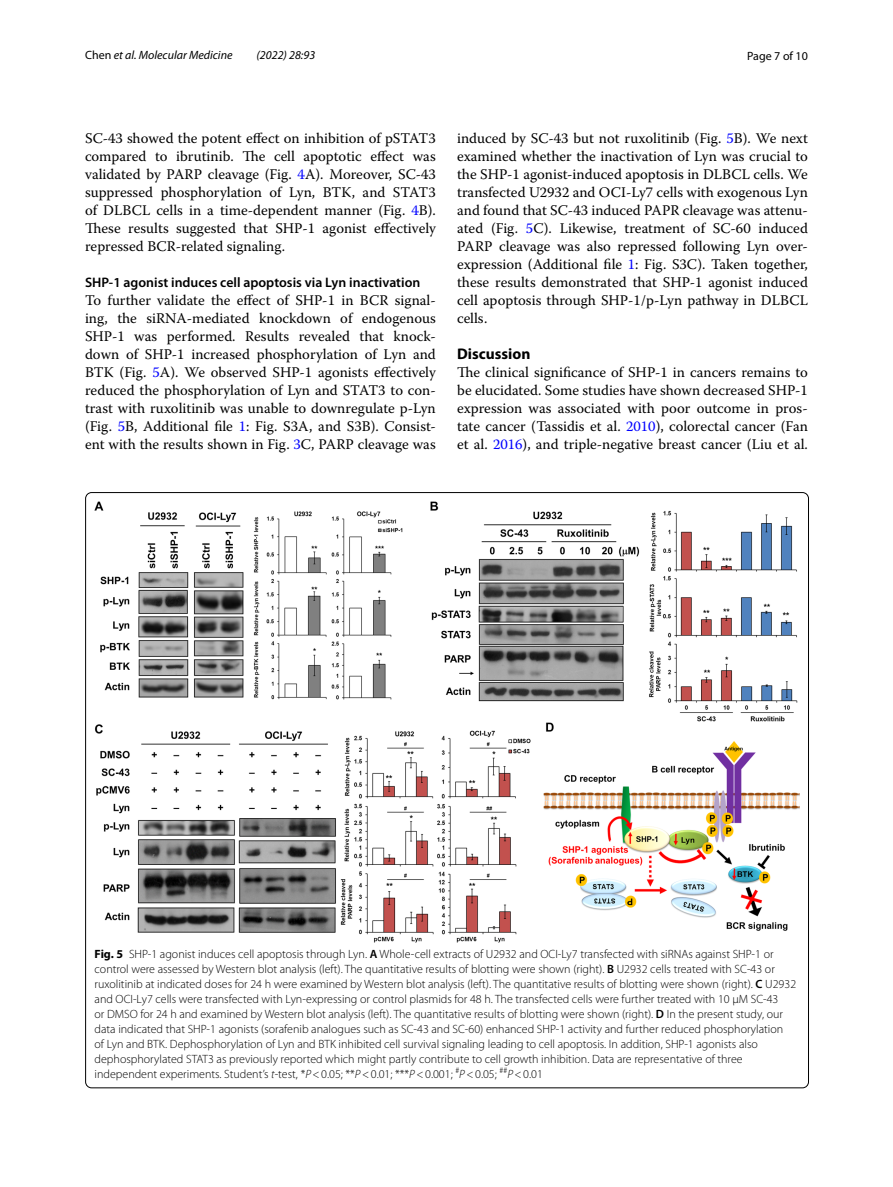
<style>
.page{position:relative;width:893px;height:1187px;background:#fff}
.page>*{position:absolute;margin:0;border:0;box-sizing:border-box;transform-origin:0 0}
.t1{font:700 15.45px "Myriad Pro";color:#000}
.t2{font:14.7px/18px "Warnock Pro";color:#000;text-align:justify}
.t3{font:600 13.8px "Myriad Pro";color:#000}
.t4{font:300 12px/15px "Myriad Pro";color:#000}
.t5{font:italic 12px "Myriad Pro";color:#000}
.t6{font:12px "Myriad Pro";color:#000}
.s1{font-style:normal}
.s2{color:#00f}
.s3{font-weight:700}
.s4{font-weight:600}
.s5{font-style:italic}
</style>
<div class="page">
<img style="left:94px;top:501px;width:706px;height:441px">
<p class="t5" style="left:85px;top:48px;width:149px"><span class="s1">Chen</span> et al. Molecular Medicine</p>
<p class="t5" style="left:257px;top:48px;width:60px">(2022) 28:93</p>
<p class="t6" style="left:747px;top:48px;width:62px">Page 7 of 10</p>
<p class="t2" style="left:85px;top:128px;width:352px">SC-43 showed the potent effect on inhibition of pSTAT3 compared to ibrutinib. The cell apoptotic effect was validated by PARP cleavage (Fig. <span class="s2">4</span>A). Moreover, SC-43 suppressed phosphorylation of Lyn, BTK, and STAT3 of DLBCL cells in a time-dependent manner (Fig. <span class="s2">4</span>B).<br>These results suggested that SHP-1 agonist effectively repressed BCR-related signaling.</p>
<p class="t3" style="left:85px;top:273px;width:337px">SHP‑1 agonist induces cell apoptosis via Lyn inactivation</p>
<p class="t2" style="left:85px;top:290px;width:352px">To further validate the effect of SHP-1 in BCR signal&shy;ing, the siRNA-mediated knockdown of endogenous SHP-1 was performed. Results revealed that knock&shy;down of SHP-1 increased phosphorylation of Lyn and BTK (Fig. <span class="s2">5</span>A). We observed SHP-1 agonists effectively reduced the phosphorylation of Lyn and STAT3 to con&shy;trast with ruxolitinib was unable to downregulate p-Lyn (Fig. <span class="s2">5</span>B, Additional file <span class="s2">1</span>: Fig. S3A, and S3B). Consist&shy;ent with the results shown in Fig. <span class="s2">3</span>C, PARP cleavage was</p>
<p class="t2" style="left:457px;top:128px;width:352px">induced by SC-43 but not ruxolitinib (Fig. <span class="s2">5</span>B). We next examined whether the inactivation of Lyn was crucial to the SHP-1 agonist-induced apoptosis in DLBCL cells. We transfected U2932 and OCI-Ly7 cells with exogenous Lyn and found that SC-43 induced PAPR cleavage was attenu&shy;ated (Fig. <span class="s2">5</span>C). Likewise, treatment of SC-60 induced PARP cleavage was also repressed following Lyn over&shy;expression (Additional file <span class="s2">1</span>: Fig. S3C). Taken together, these results demonstrated that SHP-1 agonist induced cell apoptosis through SHP-1/p-Lyn pathway in DLBCL cells.</p>
<p class="t1" style="left:457px;top:343px;width:75px">Discussion</p>
<p class="t2" style="left:457px;top:362px;width:352px">The clinical significance of SHP-1 in cancers remains to be elucidated. Some studies have shown decreased SHP-1 expression was associated with poor outcome in pros&shy;tate cancer (Tassidis et al. <span class="s2">2010</span>), colorectal cancer (Fan et al. <span class="s2">2016</span>), and triple-negative breast cancer (Liu et al.</p>
<p class="t4" style="left:95px;top:946px;width:703px"><span class="s3">Fig. 5</span> SHP-1 agonist induces cell apoptosis through Lyn. <span class="s4">A</span> Whole-cell extracts of U2932 and OCI-Ly7 transfected with siRNAs against SHP-1 or control were assessed by Western blot analysis (left). The quantitative results of blotting were shown (right). <span class="s4">B</span> U2932 cells treated with SC-43 or ruxolitinib at indicated doses for 24 h were examined by Western blot analysis (left). The quantitative results of blotting were shown (right). <span class="s4">C</span> U2932 and OCI-Ly7 cells were transfected with Lyn-expressing or control plasmids for 48 h. The transfected cells were further treated with 10 μM SC-43<br>or DMSO for 24 h and examined by Western blot analysis (left). The quantitative results of blotting were shown (right). <span class="s4">D</span> In the present study, our data indicated that SHP-1 agonists (sorafenib analogues such as SC-43 and SC-60) enhanced SHP-1 activity and further reduced phosphorylation<br>of Lyn and BTK. Dephosphorylation of Lyn and BTK inhibited cell survival signaling leading to cell apoptosis. In addition, SHP-1 agonists also dephosphorylated STAT3 as previously reported which might partly contribute to cell growth inhibition. Data are representative of three independent experiments. Student’s <span class="s5">t</span>-test, *<span class="s5">P</span>&lt;0.05; **<span class="s5">P</span>&lt;0.01; ***<span class="s5">P</span>&lt;0.001; <sup>#</sup><span class="s5">P</span>&lt;0.05; <sup>##</sup><span class="s5">P</span>&lt;0.01</p>
</div>
